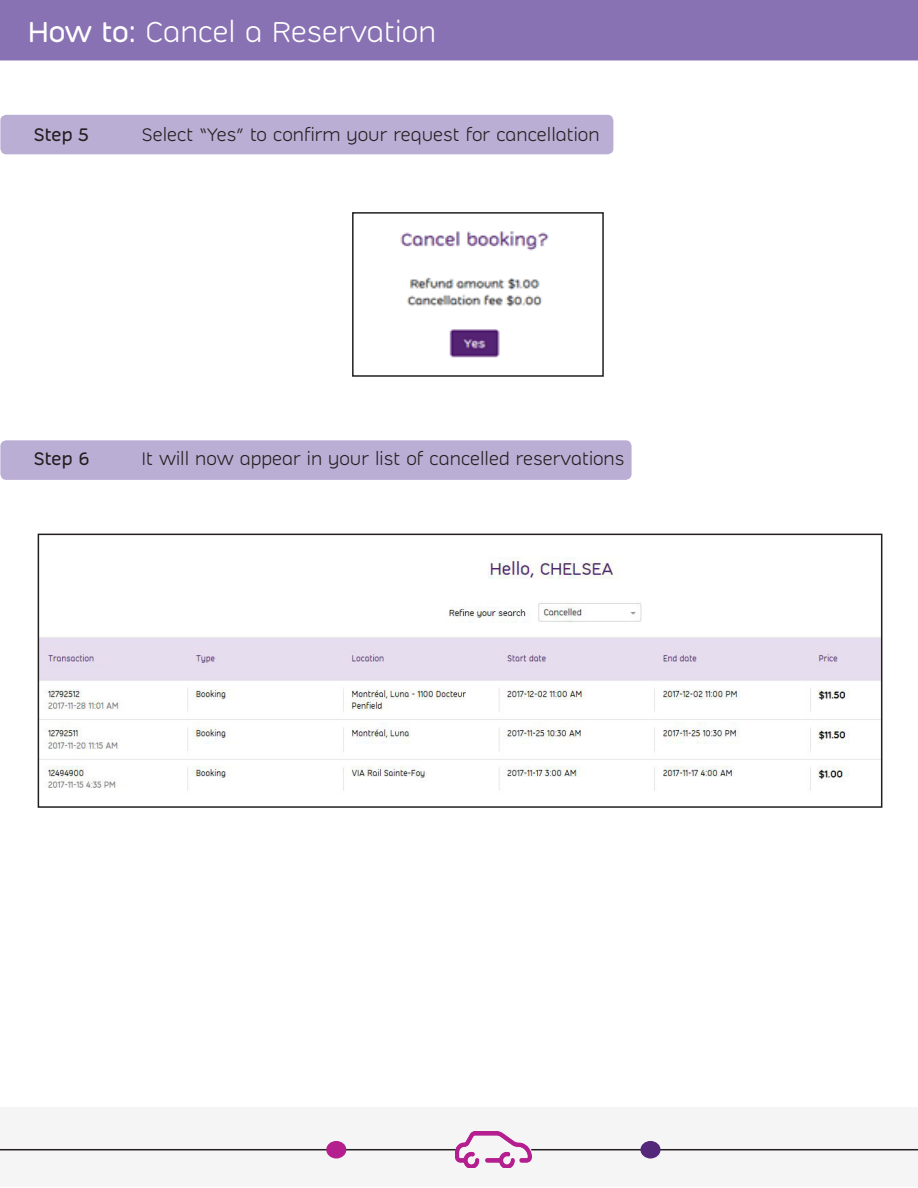
<style>
.page{position:relative;width:918px;height:1188px;background:#fff}
.page>*{position:absolute;margin:0;border:0;box-sizing:border-box;transform-origin:0 0}
.t1{font:300 28.5px "Indigo Sans";color:#fff}
.t2{font:300 18px "Indigo Sans";color:#231f20}
.t3{font:18px "Indigo Sans";color:#231f20}
.s1{font-weight:400}
</style>
<div class="page">
<div style="left:0;top:0;width:918px;height:60px;background:#8972b3"></div>
<hr style="left:0;top:1107px;width:1px;height:80px;background:#f5f5f6">
<div style="left:1px;top:1107px;width:917px;height:80px;background:#f5f5f6"></div>
<img style="left:400px;top:231px;width:149px;height:127px">
<div style="left:352px;top:212px;width:252px;height:165px;border:2px solid #231f20"></div>
<div style="left:0;top:115px;width:613px;height:39px;background:#bbaed4;border-radius:6px"></div>
<div style="left:0;top:440px;width:632px;height:40px;background:#bbaed4;border-radius:6px"></div>
<img style="left:41px;top:557px;width:838px;height:234px">
<div style="left:38px;top:534px;width:844px;height:274px;border:2px solid #231f20"></div>
<img style="left:456px;top:1132px;width:75px;height:36px">
<hr style="left:0;top:1149px;width:456px;height:1px;background:#231f20">
<hr style="left:531px;top:1149px;width:387px;height:1px;background:#231f20">
<div style="left:326px;top:1141px;width:20px;height:17px;background:#b41e8d;border-radius:50%"></div>
<div style="left:640px;top:1141px;width:21px;height:17px;background:#55277b;border-radius:50%"></div>
<h1 class="t1" style="left:28px;top:15px;width:410px"><span class="s1">How to:</span> Cancel a Reservation</h1>
<p class="t3" style="left:34px;top:123px;width:56px">Step 5</p>
<p class="t2" style="left:142px;top:123px;width:459px">Select “Yes” to confirm your request for cancellation</p>
<p class="t3" style="left:34px;top:447px;width:57px">Step 6</p>
<p class="t2" style="left:142px;top:447px;width:484px">It will now appear in your list of cancelled reservations</p>
</div>
